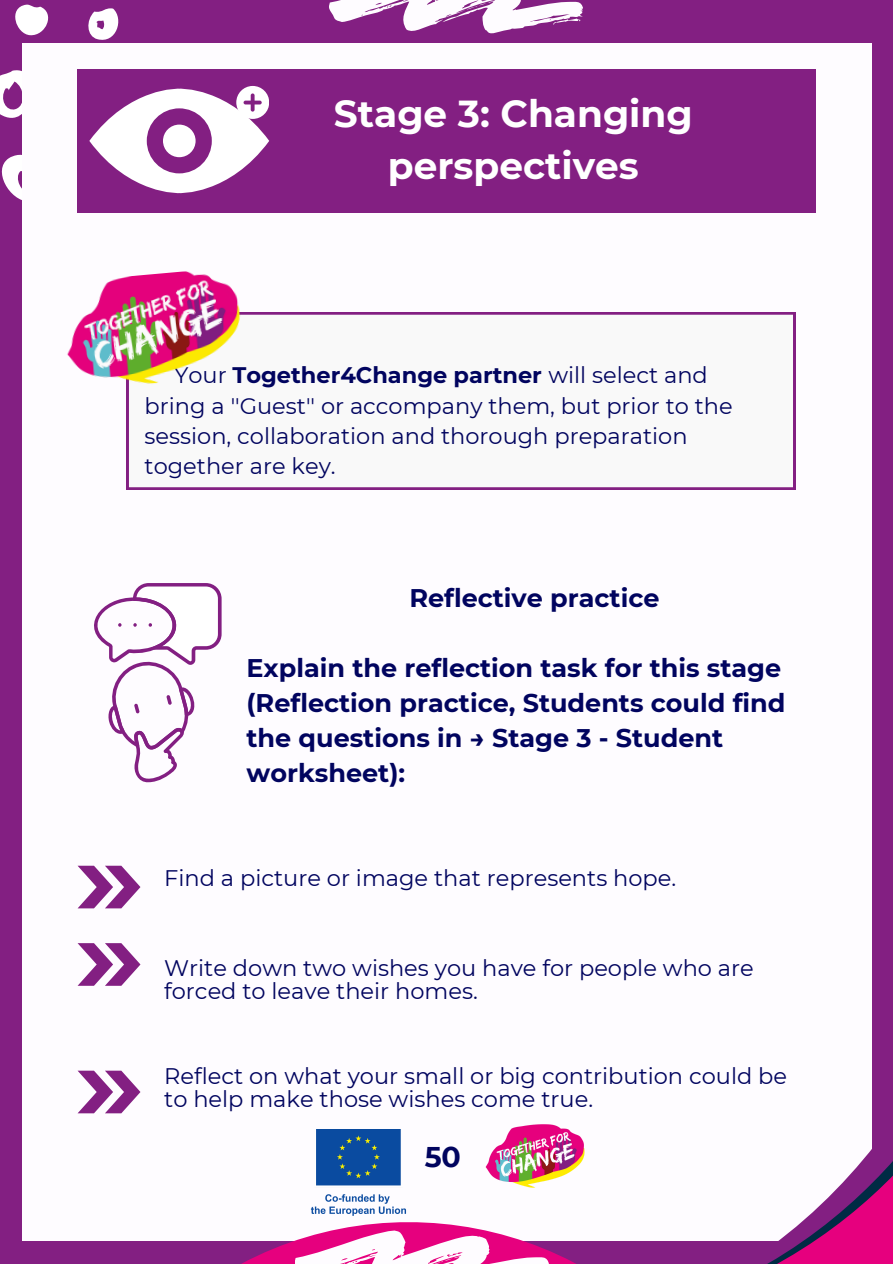
<style>
.page{position:relative;width:893px;height:1264px;background:#fff}
.page>*{position:absolute;margin:0;border:0;box-sizing:border-box;transform-origin:0 0}
.t1{font:700 37.5px/51.8px "Montserrat";color:#fff;text-align:center}
.t2{font:700 28.5px "Montserrat";color:#01045f}
.t3{font:700 25.5px/34.8px "Montserrat";color:#01045f}
.t4{font:22.5px/30.3px "Montserrat";color:#01045f}
.s1{font-weight:700}
</style>
<div class="page">
<div style="left:0;top:0;width:892px;height:1263px;background:#831f82"></div>
<svg style="left:15px;top:4px;width:34px;height:32px"></svg>
<svg style="left:88px;top:8px;width:31px;height:32px"></svg>
<svg style="left:0;top:64px;width:23px;height:71px"></svg>
<svg style="left:1px;top:152px;width:22px;height:50px"></svg>
<div style="left:23px;top:43px;width:848px;height:1197px;background:#fefcff"></div>
<svg style="left:195px;top:1124px;width:422px;height:139px"></svg>
<svg style="left:329px;top:0;width:253px;height:34px"></svg>
<svg style="left:295px;top:1230px;width:253px;height:33px;background:#f188c3"></svg>
<svg style="left:617px;top:1063px;width:275px;height:200px"></svg>
<div style="left:77px;top:69px;width:738px;height:143px;background:#831f82"></div>
<svg style="left:89px;top:86px;width:180px;height:108px"></svg>
<div style="left:163px;top:125px;width:32px;height:32px;background:#fff;border-radius:50%"></div>
<svg style="left:127px;top:312px;width:668px;height:177px"></svg>
<img style="left:67px;top:271px;width:181px;height:121px">
<svg style="left:94px;top:583px;width:127px;height:200px"></svg>
<svg style="left:78px;top:865px;width:62px;height:43px"></svg>
<svg style="left:78px;top:943px;width:62px;height:42px"></svg>
<svg style="left:78px;top:1070px;width:62px;height:43px"></svg>
<p class="t1" style="left:334px;top:88px;width:360px">Stage 3: Changing perspectives</p>
<p class="t4" style="left:145px;top:360px;width:589px;text-indent:29px">Your <span class="s1">Together4Change partner</span> will select and bring a ''Guest'' or accompany them, but prior to the session, collaboration and thorough preparation together are key.</p>
<p class="t3" style="left:409px;top:580px;width:252px">Reflective practice</p>
<p class="t3" style="left:246px;top:650px;width:540px">Explain the reflection task for this stage (Reflection practice, Students could find the questions in → Stage 3 - Student worksheet):</p>
<p class="t4" style="left:164px;top:862px;width:513px">Find a picture or image that represents hope.</p>
<h1 class="t4" style="left:164px;top:956px;width:591px;line-height:22.5px">Write down two wishes you have for people who are forced to leave their homes.</h1>
<p class="t4" style="left:164px;top:1064px;width:624px;line-height:22.5px">Reflect on what your small or big contribution could be to help make those wishes come true.</p>
<p class="t2" style="left:424px;top:1139px;width:38px">50</p>
</div>
